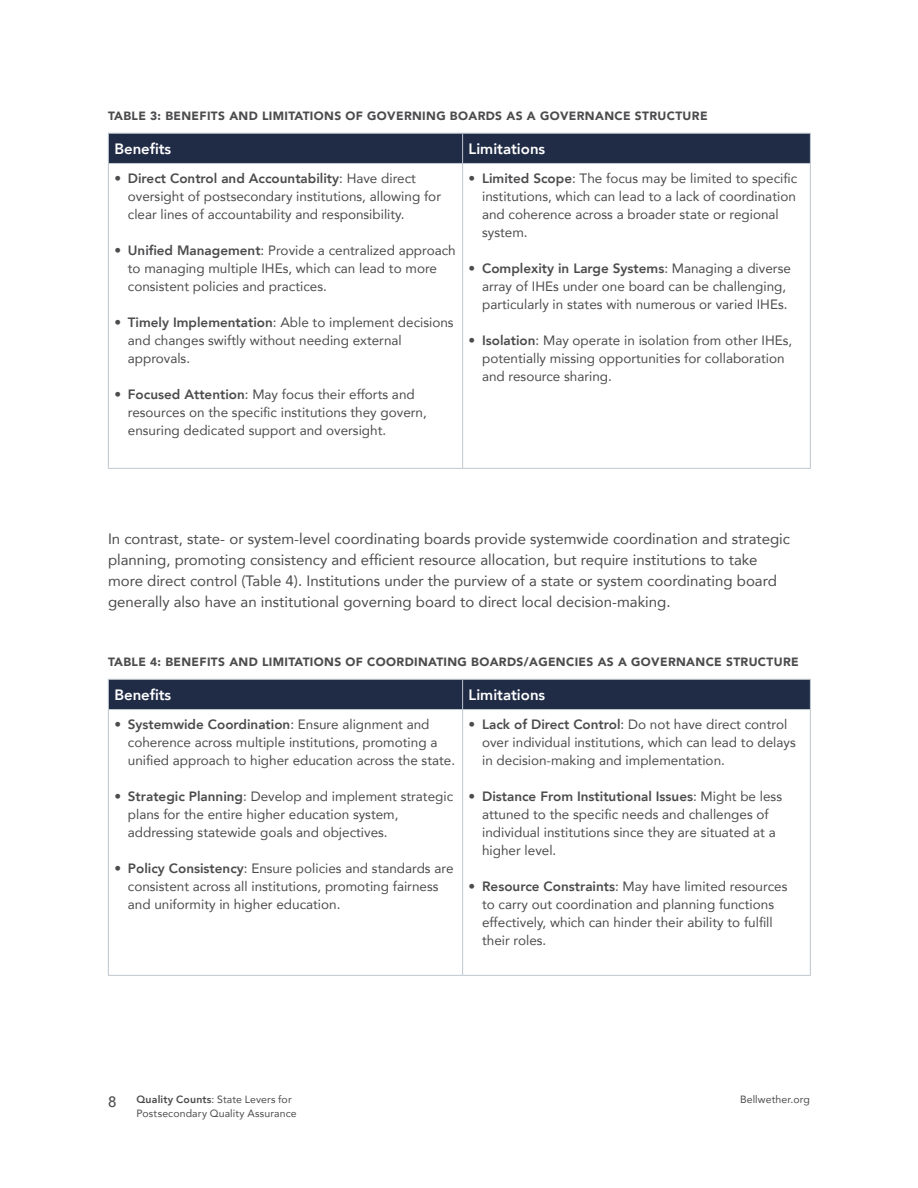
<style>
.page{position:relative;width:918px;height:1188px;background:#fff}
.page>*{position:absolute;margin:0;border:0;box-sizing:border-box;transform-origin:0 0}
.t1{font:15px/21px "Avenir";color:#4c4c4e}
.t2{font:800 15px "Avenir";color:#fff}
.t3{font:500 15px "Avenir";color:#4c4c4e}
.t4{font:13.5px/18px "Avenir";color:#4c4c4e}
.t5{font:900 12px "Avenir";letter-spacing:.03em;color:#4c4c4e}
.t6{font:10.5px/13.5px "Avenir";letter-spacing:.01em;color:#4c4c4e}
.s1{font-weight:800}
</style>
<div class="page">
<div style="left:108px;top:133px;width:703px;height:30px;background:#202b46"></div>
<hr style="left:108px;top:163px;width:355px;height:1px;background:#bec6ce">
<hr style="left:108px;top:164px;width:1px;height:304px;background:#bec6ce">
<hr style="left:463px;top:163px;width:348px;height:1px;background:#bec6ce">
<hr style="left:462px;top:164px;width:1px;height:304px;background:#bec6ce">
<hr style="left:810px;top:164px;width:1px;height:304px;background:#bec6ce">
<hr style="left:108px;top:468px;width:355px;height:1px;background:#bec6ce">
<hr style="left:463px;top:468px;width:348px;height:1px;background:#bec6ce">
<div style="left:108px;top:679px;width:703px;height:30px;background:#202b46"></div>
<hr style="left:108px;top:709px;width:355px;height:1px;background:#bec6ce">
<hr style="left:108px;top:710px;width:1px;height:265px;background:#bec6ce">
<hr style="left:463px;top:709px;width:348px;height:1px;background:#bec6ce">
<hr style="left:462px;top:710px;width:1px;height:265px;background:#bec6ce">
<hr style="left:810px;top:710px;width:1px;height:265px;background:#bec6ce">
<hr style="left:108px;top:975px;width:355px;height:1px;background:#bec6ce">
<hr style="left:463px;top:975px;width:348px;height:1px;background:#bec6ce">
<p class="t5" style="left:108px;top:106px;width:601px">TABLE 3: BENEFITS AND LIMITATIONS OF GOVERNING BOARDS AS A GOVERNANCE STRUCTURE</p>
<p class="t2" style="left:114px;top:137px;width:58px">Benefits</p>
<p class="t2" style="left:469px;top:137px;width:78px">Limitations</p>
<p class="t4" style="left:128px;top:169px;width:315px;text-indent:-14px"><span class="s1">• Direct Control and Accountability</span>: Have direct oversight of postsecondary institutions, allowing for clear lines of accountability and responsibility.</p>
<p class="t4" style="left:128px;top:241px;width:329px;text-indent:-14px"><span class="s1">• Unified Management</span>: Provide a centralized approach to managing multiple IHEs, which can lead to more consistent policies and practices.</p>
<p class="t4" style="left:128px;top:313px;width:327px;text-indent:-14px"><span class="s1">• Timely Implementation</span>: Able to implement decisions and changes swiftly without needing external approvals.</p>
<p class="t4" style="left:128px;top:385px;width:301px;text-indent:-14px"><span class="s1">• Focused Attention</span>: May focus their efforts and resources on the specific institutions they govern, ensuring dedicated support and oversight.</p>
<p class="t4" style="left:482px;top:169px;width:317px;text-indent:-14px"><span class="s1">• Limited Scope</span>: The focus may be limited to specific institutions, which can lead to a lack of coordination and coherence across a broader state or regional system.</p>
<p class="t4" style="left:482px;top:259px;width:310px;text-indent:-14px"><span class="s1">• Complexity in Large Systems</span>: Managing a diverse array of IHEs under one board can be challenging, particularly in states with numerous or varied IHEs.</p>
<p class="t4" style="left:482px;top:331px;width:312px;text-indent:-14px"><span class="s1">• Isolation</span>: May operate in isolation from other IHEs, potentially missing opportunities for collaboration and resource sharing.</p>
<p class="t1" style="left:108px;top:528px;width:684px">In contrast, state- or system-level coordinating boards provide systemwide coordination and strategic planning, promoting consistency and efficient resource allocation, but require institutions to take more direct control (Table 4). Institutions under the purview of a state or system coordinating board generally also have an institutional governing board to direct local decision-making.</p>
<p class="t5" style="left:108px;top:652px;width:692px">TABLE 4: BENEFITS AND LIMITATIONS OF COORDINATING BOARDS/AGENCIES AS A GOVERNANCE STRUCTURE</p>
<p class="t2" style="left:114px;top:683px;width:58px">Benefits</p>
<p class="t2" style="left:469px;top:683px;width:78px">Limitations</p>
<p class="t4" style="left:128px;top:715px;width:329px;text-indent:-14px"><span class="s1">• Systemwide Coordination</span>: Ensure alignment and coherence across multiple institutions, promoting a unified approach to higher education across the state.</p>
<p class="t4" style="left:128px;top:787px;width:327px;text-indent:-14px"><span class="s1">• Strategic Planning</span>: Develop and implement strategic plans for the entire higher education system, addressing statewide goals and objectives.</p>
<p class="t4" style="left:128px;top:859px;width:327px;text-indent:-14px"><span class="s1">• Policy Consistency</span>: Ensure policies and standards are consistent across all institutions, promoting fairness and uniformity in higher education.</p>
<p class="t4" style="left:482px;top:715px;width:315px;text-indent:-14px"><span class="s1">• Lack of Direct Control</span>: Do not have direct control over individual institutions, which can lead to delays in decision-making and implementation.</p>
<p class="t4" style="left:482px;top:787px;width:302px;text-indent:-14px"><span class="s1">• Distance From Institutional Issues</span>: Might be less attuned to the specific needs and challenges of individual institutions since they are situated at a higher level.</p>
<p class="t4" style="left:482px;top:877px;width:307px;text-indent:-14px"><span class="s1">• Resource Constraints</span>: May have limited resources to carry out coordination and planning functions effectively, which can hinder their ability to fulfill their roles.</p>
<p class="t6" style="left:136px;top:1093px;width:162px"><span class="s1">Quality Counts</span>: State Levers for<br>Postsecondary Quality Assurance</p>
<p class="t3" style="left:108px;top:1088px;width:10px">8</p>
<p class="t6" style="left:740px;top:1093px;width:71px">Bellwether.org</p>
</div>
